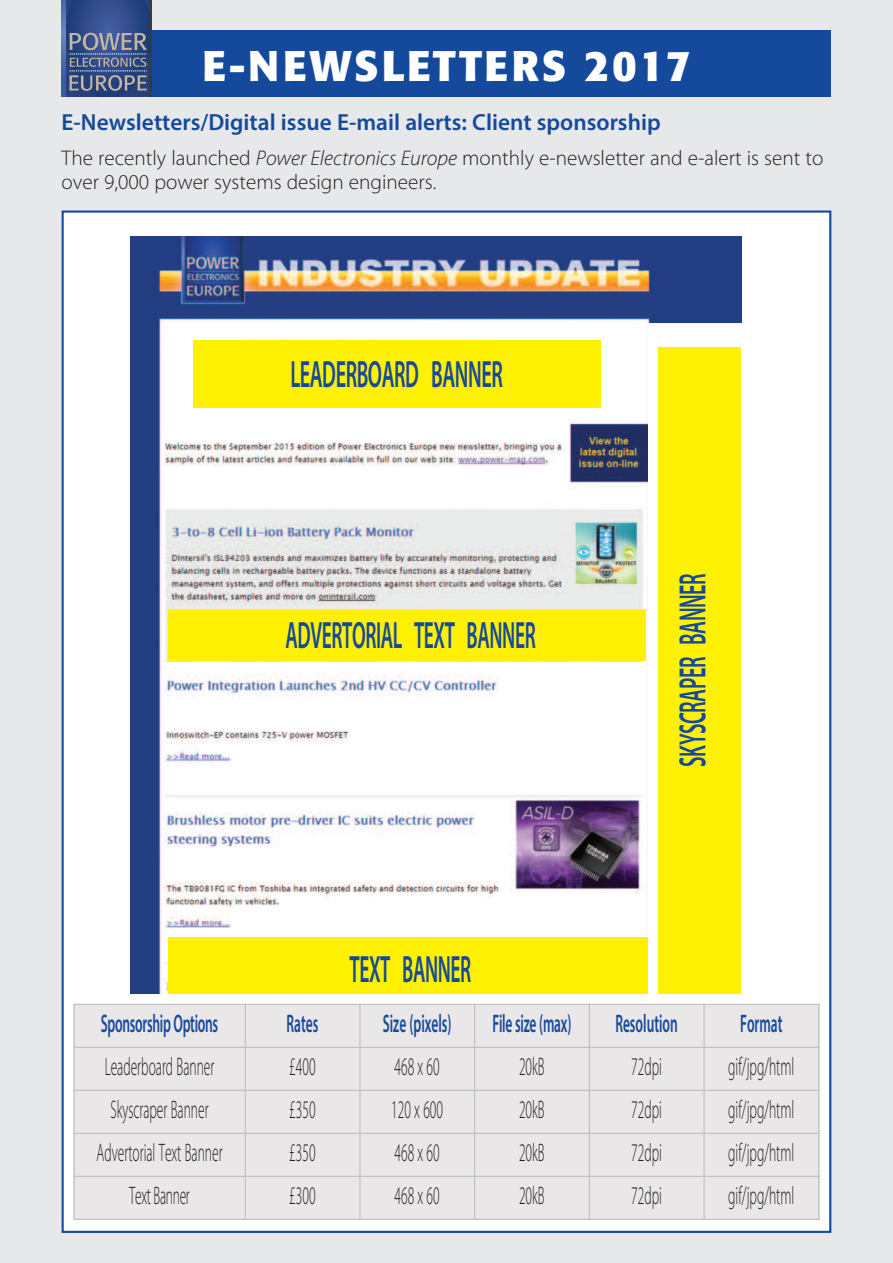
<style>
.page{position:relative;width:893px;height:1263px;background:#e7e8e9}
.page>*{position:absolute;margin:0;border:0;box-sizing:border-box;transform-origin:0 0}
.t1{font:700 42.45px "Formata";letter-spacing:.06em;color:#fff}
.t2{font:600 38.25px "Myriad Pro";letter-spacing:-.02em;color:#15499c;scale:.53 1}
.t3{font:600 38.25px "Myriad Pro";letter-spacing:-.02em;color:#15499c;scale:.51 1}
.t4{font:300 25.5px "Myriad Pro";color:#231f20;scale:.53 1}
.t5{font:600 25.5px "Myriad Pro";color:#15499c;scale:.53 1}
.t6{font:600 25.5px "Myriad Pro";letter-spacing:-.02em;color:#15499c;scale:.53 1}
.t7{font:300 25.5px "Myriad Pro";letter-spacing:-.025em;color:#231f20;scale:.53 1}
.t8{font:600 23.4px "Myriad Pro";color:#15499c}
.t9{font:300 21.15px/23.4px "Myriad Pro";color:#231f20}
.s1{font-style:italic}
</style>
<div class="page">
<div style="left:62px;top:30px;width:769px;height:66px;background:#15499c"></div>
<div style="left:64px;top:213px;width:765px;height:1018px;background:#fff"></div>
<div style="left:74px;top:1004px;width:171px;height:43px;background:#e9e7e7"></div>
<div style="left:245px;top:1004px;width:115px;height:43px;background:#e9e7e7"></div>
<div style="left:360px;top:1004px;width:115px;height:43px;background:#e9e7e7"></div>
<div style="left:475px;top:1004px;width:114px;height:43px;background:#e9e7e7"></div>
<div style="left:589px;top:1004px;width:115px;height:43px;background:#e9e7e7"></div>
<div style="left:704px;top:1004px;width:115px;height:43px;background:#e9e7e7"></div>
<div style="left:74px;top:1047px;width:171px;height:43px;background:#e9e7e7"></div>
<div style="left:245px;top:1047px;width:115px;height:43px;background:#e9e7e7"></div>
<div style="left:360px;top:1047px;width:115px;height:43px;background:#e9e7e7"></div>
<div style="left:475px;top:1047px;width:114px;height:43px;background:#e9e7e7"></div>
<div style="left:589px;top:1047px;width:115px;height:43px;background:#e9e7e7"></div>
<div style="left:704px;top:1047px;width:115px;height:43px;background:#e9e7e7"></div>
<div style="left:74px;top:1090px;width:171px;height:43px;background:#e9e7e7"></div>
<div style="left:245px;top:1090px;width:115px;height:43px;background:#e9e7e7"></div>
<div style="left:360px;top:1090px;width:115px;height:43px;background:#e9e7e7"></div>
<div style="left:475px;top:1090px;width:114px;height:43px;background:#e9e7e7"></div>
<div style="left:589px;top:1090px;width:115px;height:43px;background:#e9e7e7"></div>
<div style="left:704px;top:1090px;width:115px;height:43px;background:#e9e7e7"></div>
<div style="left:74px;top:1133px;width:171px;height:43px;background:#e9e7e7"></div>
<div style="left:245px;top:1133px;width:115px;height:43px;background:#e9e7e7"></div>
<div style="left:360px;top:1133px;width:115px;height:43px;background:#e9e7e7"></div>
<div style="left:475px;top:1133px;width:114px;height:43px;background:#e9e7e7"></div>
<div style="left:589px;top:1133px;width:115px;height:43px;background:#e9e7e7"></div>
<div style="left:704px;top:1133px;width:115px;height:43px;background:#e9e7e7"></div>
<div style="left:74px;top:1176px;width:171px;height:44px;background:#e9e7e7"></div>
<div style="left:245px;top:1176px;width:115px;height:44px;background:#e9e7e7"></div>
<div style="left:360px;top:1176px;width:115px;height:44px;background:#e9e7e7"></div>
<div style="left:475px;top:1176px;width:114px;height:44px;background:#e9e7e7"></div>
<div style="left:589px;top:1176px;width:115px;height:44px;background:#e9e7e7"></div>
<div style="left:704px;top:1176px;width:115px;height:44px;background:#e9e7e7"></div>
<hr style="left:74px;top:1004px;width:1px;height:216px;background:#bcbdc0">
<hr style="left:245px;top:1004px;width:1px;height:216px;background:#bcbdc0">
<hr style="left:359px;top:1004px;width:1px;height:216px;background:#bcbdc0">
<hr style="left:474px;top:1004px;width:1px;height:216px;background:#bcbdc0">
<hr style="left:589px;top:1004px;width:1px;height:216px;background:#bcbdc0">
<hr style="left:704px;top:1004px;width:1px;height:216px;background:#bcbdc0">
<hr style="left:818px;top:1004px;width:1px;height:216px;background:#bcbdc0">
<hr style="left:74px;top:1004px;width:745px;height:1px;background:#bcbdc0">
<hr style="left:74px;top:1047px;width:745px;height:1px;background:#bcbdc0">
<hr style="left:74px;top:1090px;width:745px;height:1px;background:#bcbdc0">
<hr style="left:74px;top:1133px;width:745px;height:1px;background:#bcbdc0">
<hr style="left:74px;top:1176px;width:745px;height:1px;background:#bcbdc0">
<hr style="left:74px;top:1219px;width:745px;height:1px;background:#bcbdc0">
<svg style="left:62px;top:0;width:90px;height:96px;background:#455b8a"></svg>
<img style="left:131px;top:237px;width:610px;height:757px">
<div style="left:193px;top:340px;width:407px;height:68px;background:#fff101"></div>
<div style="left:168px;top:937px;width:480px;height:57px;background:#fff101"></div>
<div style="left:168px;top:609px;width:478px;height:52px;background:#fff101"></div>
<div style="left:648px;top:323px;width:127px;height:673px;background:#fff"></div>
<div style="left:658px;top:348px;width:83px;height:646px;background:#fff101"></div>
<h1 class="t1" style="left:202px;top:47px;width:489px">E-NEWSLETTERS 2017</h1>
<p class="t8" style="left:62px;top:113px;width:601px">E-Newsletters/Digital issue E-mail alerts: Client sponsorship</p>
<p class="t9" style="left:62px;top:148px;width:763px">The recently launched <span class="s1">Power Electronics Europe</span> monthly e-newsletter and e-alert is sent to over 9,000 power systems design engineers.</p>
<h2 class="t2" style="left:290px;top:359px;width:402px">LEADERBOARD BANNER</h2>
<h2 class="t3" style="left:286px;top:621px;width:492px">ADVERTORIAL TEXT BANNER</h2>
<h2 class="t3" style="left:350px;top:955px;width:240px">TEXT BANNER</h2>
<h2 class="t2" style="left:678px;top:767px;width:367px;rotate:-90deg">SKYSCRAPER BANNER</h2>
<p class="t6" style="left:101px;top:1014px;width:223px">Sponsorship Options</p>
<p class="t5" style="left:287px;top:1014px;width:62px">Rates</p>
<p class="t5" style="left:383px;top:1014px;width:131px">Size (pixels)</p>
<p class="t5" style="left:492px;top:1014px;width:151px">File size (max)</p>
<p class="t5" style="left:615px;top:1014px;width:119px">Resolution</p>
<p class="t5" style="left:740px;top:1014px;width:81px">Format</p>
<p class="t4" style="left:105px;top:1057px;width:209px">Leaderboard Banner</p>
<p class="t4" style="left:289px;top:1057px;width:51px">£400</p>
<p class="t4" style="left:395px;top:1057px;width:87px">468 x 60</p>
<p class="t4" style="left:519px;top:1057px;width:50px">20kB</p>
<p class="t4" style="left:631px;top:1057px;width:60px">72dpi</p>
<p class="t4" style="left:728px;top:1057px;width:126px">gif/jpg/html</p>
<p class="t4" style="left:110px;top:1100px;width:187px">Skyscraper Banner</p>
<p class="t4" style="left:289px;top:1100px;width:51px">£350</p>
<p class="t4" style="left:391px;top:1100px;width:99px">120 x 600</p>
<p class="t4" style="left:519px;top:1100px;width:50px">20kB</p>
<p class="t4" style="left:631px;top:1100px;width:60px">72dpi</p>
<p class="t4" style="left:728px;top:1100px;width:126px">gif/jpg/html</p>
<p class="t4" style="left:96px;top:1143px;width:240px">Advertorial Text Banner</p>
<p class="t4" style="left:289px;top:1143px;width:51px">£350</p>
<p class="t4" style="left:395px;top:1143px;width:87px">468 x 60</p>
<p class="t4" style="left:519px;top:1143px;width:50px">20kB</p>
<p class="t4" style="left:631px;top:1143px;width:60px">72dpi</p>
<p class="t4" style="left:728px;top:1143px;width:126px">gif/jpg/html</p>
<p class="t7" style="left:129px;top:1186px;width:116px">Text Banner</p>
<p class="t4" style="left:289px;top:1186px;width:51px">£300</p>
<p class="t4" style="left:395px;top:1186px;width:87px">468 x 60</p>
<p class="t4" style="left:519px;top:1186px;width:50px">20kB</p>
<p class="t4" style="left:631px;top:1186px;width:60px">72dpi</p>
<p class="t4" style="left:728px;top:1186px;width:126px">gif/jpg/html</p>
</div>
